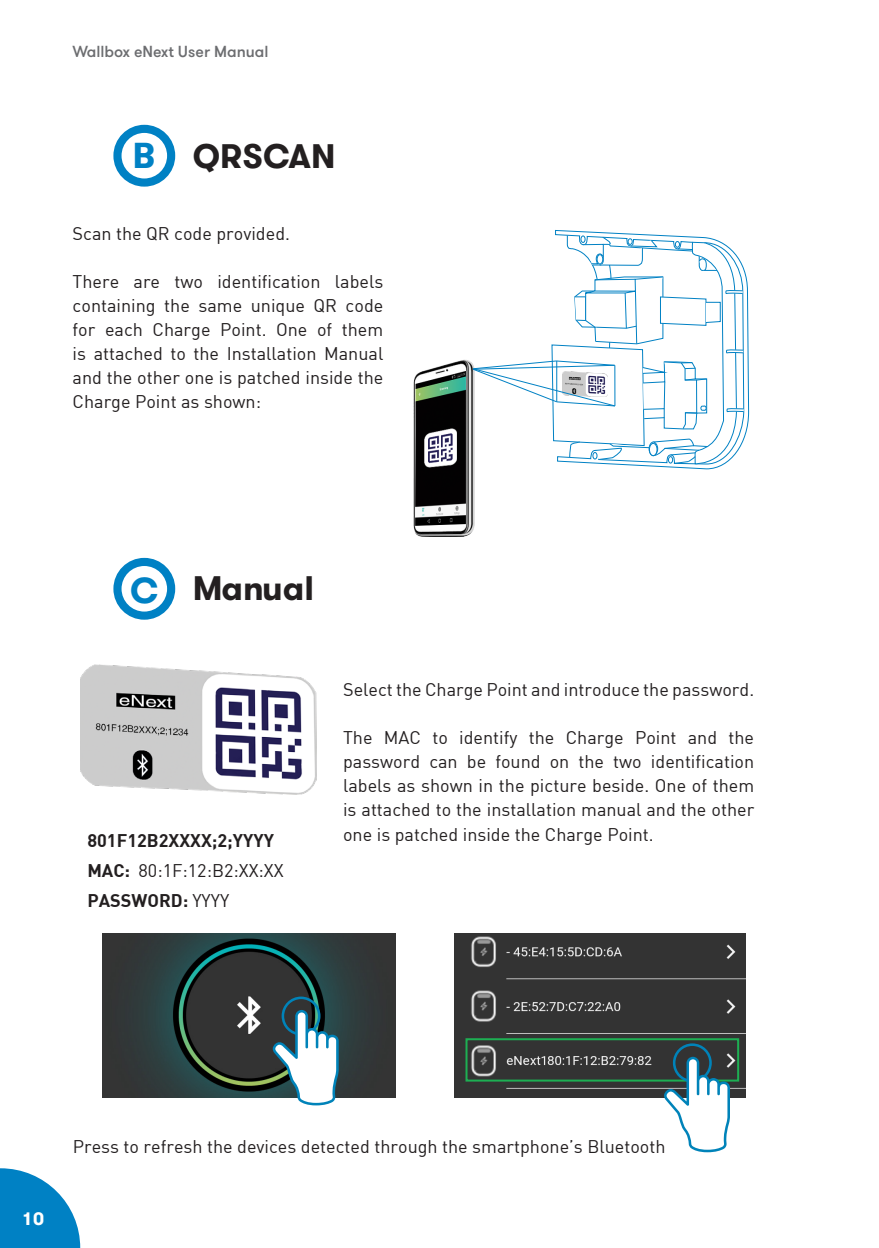
<style>
.page{position:relative;width:879px;height:1248px;background:#fff}
.page>*{position:absolute;margin:0;border:0;box-sizing:border-box;transform-origin:0 0}
.Step_Letter{font:700 36px "GT Walsheim";color:#0081c4}
.t1{font:700 34px "GT Walsheim";color:#231f20}
.t2{font:18px/24px "DIN";color:#231f20;text-align:justify}
.t3{font:18px "DIN Bold";color:#231f20}
.t4{font:700 18px "GT Walsheim";color:#fff}
.t5{font:500 16px "GT Walsheim";color:#6c6d70}
.s1{font-family:"DIN Bold"}
.s2{font-family:"DIN"}
</style>
<div class="page">
<svg style="left:0;top:1168px;width:80px;height:79px"></svg>
<svg style="left:555px;top:230px;width:194px;height:239px"></svg>
<img style="left:413px;top:359px;width:62px;height:178px">
<svg style="left:472px;top:235px;width:272px;height:231px"></svg>
<div style="left:113px;top:125px;width:62px;height:62px;border:8px solid #0081c4;border-radius:50%"></div>
<img style="left:80px;top:664px;width:237px;height:130px">
<img style="left:455px;top:933px;width:290px;height:164px">
<img style="left:103px;top:933px;width:292px;height:164px">
<div style="left:465px;top:1038px;width:274px;height:43px;border:2px solid #1daf53"></div>
<svg style="left:664px;top:1043px;width:66px;height:109px"></svg>
<svg style="left:273px;top:996px;width:66px;height:109px"></svg>
<div style="left:113px;top:558px;width:62px;height:61px;border:8px solid #0081c4;border-radius:50%"></div>
<p class="t5" style="left:73px;top:42px;width:198px">Wallbox eNext User Manual</p>
<p class="Step_Letter" style="left:133px;top:132px;width:24px">B</p>
<p class="t1" style="left:193px;top:134px;width:144px">QRSCAN</p>
<p class="t2" style="left:73px;top:221px;width:219px">Scan the QR code provided.</p>
<p class="t2" style="left:73px;top:269px;width:312px">There are two identification labels containing the same unique QR code for each Charge Point. One of them is attached to the Installation Manual and the other one is patched inside the Charge Point as shown:</p>
<p class="Step_Letter" style="left:130px;top:567px;width:30px">C</p>
<p class="t1" style="left:193px;top:566px;width:123px">Manual</p>
<p class="t3" style="left:87px;top:828px;width:188px">801F12B2XXXX;2;YYYY</p>
<p class="t2" style="left:87px;top:858px;width:198px"><span class="s1">MAC:</span> 80:1F:12:B2:XX:XX</p>
<p class="t3" style="left:87px;top:888px;width:144px">PASSWORD: <span class="s2">YYYY</span></p>
<p class="t2" style="left:343px;top:677px;width:412px">Select the Charge Point and introduce the password.</p>
<p class="t2" style="left:343px;top:725px;width:413px">The MAC to identify the Charge Point and the password can be found on the two identification labels as shown in the picture beside. One of them is attached to the installation manual and the other one is patched inside the Charge Point.</p>
<p class="t4" style="left:22px;top:1206px;width:24px">10</p>
<p class="t2" style="left:73px;top:1133px;width:594px">Press to refresh the devices detected through the smartphone’s Bluetooth</p>
</div>
